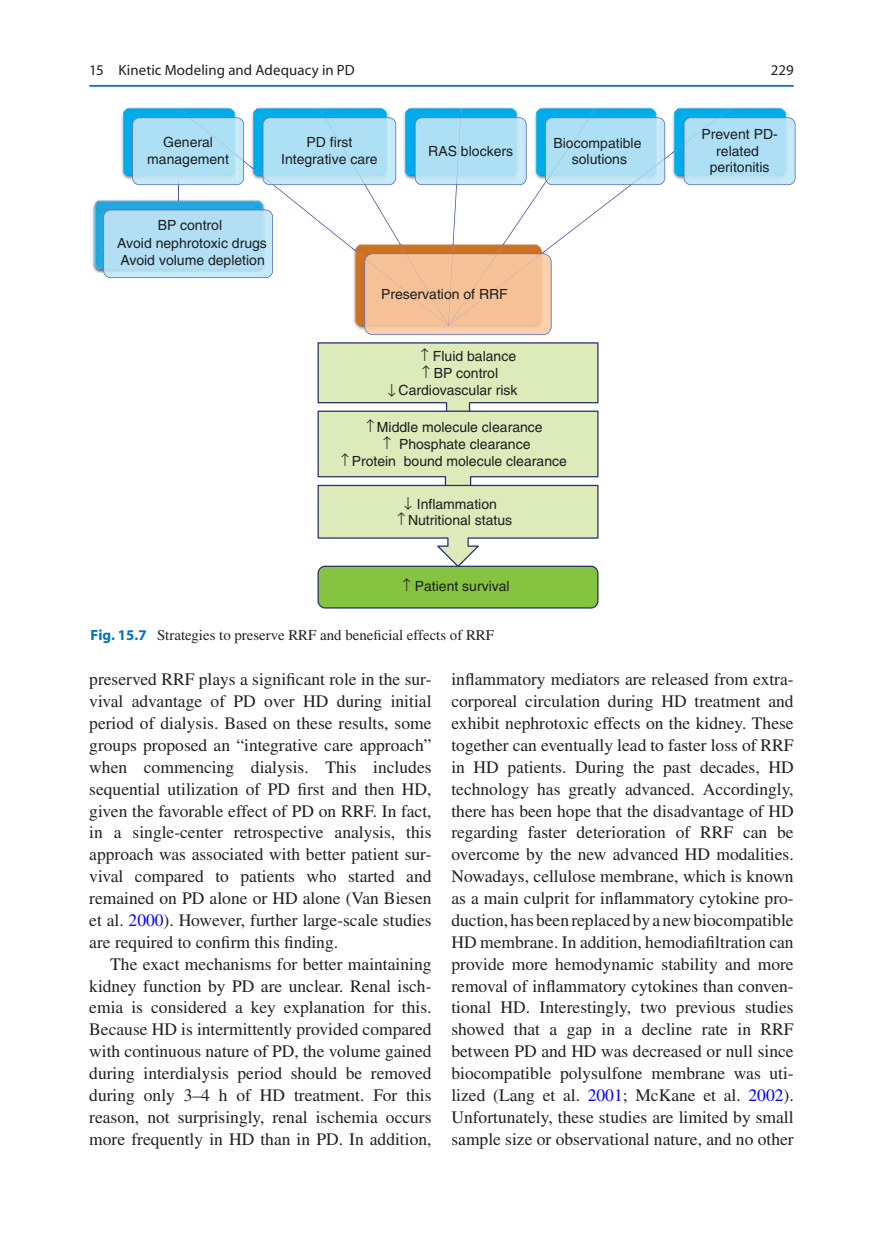
<style>
.page{position:relative;width:883px;height:1260px;background:#fff}
.page>*{position:absolute;margin:0;border:0;box-sizing:border-box;transform-origin:0 0}
.t1{font:17.5px/21.9px "Bmcgvn Times";color:#231f20;text-align:justify}
.t2{font:14.88px "Bmcgvn Times";color:#231f20}
.t3{font:14.88px "Sqmdsj Myriad";letter-spacing:.005em;color:#231f20}
.t4{font:14.88px "Jwlqjl Myriad";color:#231f20}
.t5{font:14px/16.8px "Yhcqjq Helvetica";color:#1d1e1f;text-align:center}
.s1{font-family:"Nqmsrc Myriad";font-weight:700;color:#0073bc}
.s2{color:#0000fa}
</style>
<div class="page">
<img style="left:92px;top:199px;width:11px;height:74px">
<svg style="left:103px;top:108px;width:562px;height:227px"></svg>
<img style="left:671px;top:107px;width:117px;height:73px">
<img style="left:671px;top:108px;width:59px;height:46px">
<svg style="left:684px;top:117px;width:112px;height:68px;background:#afddf2"></svg>
<hr style="left:89px;top:85px;width:705px;height:2px;background:#0073bc">
<svg style="left:318px;top:342px;width:281px;height:267px;background:#ccdead"></svg>
<p class="t3" style="left:89px;top:63px;width:267px">15 Kinetic Modeling and Adequacy in PD</p>
<p class="t4" style="left:771px;top:63px;width:24px">229</p>
<p class="t5" style="left:147px;top:134px;width:83px">General management</p>
<p class="t5" style="left:281px;top:134px;width:98px">PD first<br>Integrative care</p>
<p class="t5" style="left:428px;top:142px;width:86px">RAS blockers</p>
<p class="t5" style="left:554px;top:135px;width:89px;line-height:15.6px">Biocompatible solutions</p>
<p class="t5" style="left:702px;top:126px;width:78px">Prevent PD&shy;related peritonitis</p>
<p class="t5" style="left:117px;top:217px;width:151px;line-height:17.3px">BP control<br>Avoid nephrotoxic drugs<br>Avoid volume depletion</p>
<p class="t5" style="left:381px;top:286px;width:128px">Preservation of RRF</p>
<p class="t5" style="left:421px;top:348px;width:97px;text-align:left">↑ Fluid balance ↑ BP control</p>
<p class="t5" style="left:399px;top:382px;width:121px">Cardiovascular risk</p>
<p class="t5" style="left:341px;top:419px;width:228px">↑ Middle molecule clearance<br>↑ Phosphate clearance<br>↑ Protein bound molecule clearance</p>
<p class="t5" style="left:417px;top:495px;width:82px">Inflammation</p>
<p class="t5" style="left:397px;top:512px;width:116px">↑ Nutritional status</p>
<p class="t5" style="left:402px;top:578px;width:109px">↑ Patient survival</p>
<p class="t2" style="left:91px;top:627px;width:405px"><span class="s1">Fig. 15.7</span> Strategies to preserve RRF and beneficial effects of RRF</p>
<p class="t1" style="left:89px;top:668px;width:344px">preserved RRF plays a significant role in the sur&shy;vival advantage of PD over HD during initial period of dialysis. Based on these results, some groups proposed an “integrative care approach” when commencing dialysis. This includes sequential utilization of PD first and then HD, given the favorable effect of PD on RRF. In fact, in a single-center retrospective analysis, this approach was associated with better patient sur&shy;vival compared to patients who started and remained on PD alone or HD alone (Van Biesen et al. <span class="s2">2000</span>). However, further large-scale studies are required to confirm this finding.</p>
<p class="t1" style="left:89px;top:953px;width:344px;text-indent:21px">The exact mechanisms for better maintaining kidney function by PD are unclear. Renal isch&shy;emia is considered a key explanation for this.<br>Because HD is intermittently provided compared with continuous nature of PD, the volume gained during interdialysis period should be removed during only 3–4 h of HD treatment. For this reason, not surprisingly, renal ischemia occurs more frequently in HD than in PD. In addition,</p>
<p class="t1" style="left:451px;top:668px;width:344px">inflammatory mediators are released from extra&shy;corporeal circulation during HD treatment and exhibit nephrotoxic effects on the kidney. These together can eventually lead to faster loss of RRF in HD patients. During the past decades, HD technology has greatly advanced. Accordingly, there has been hope that the disadvantage of HD regarding faster deterioration of RRF can be overcome by the new advanced HD modalities.<br>Nowadays, cellulose membrane, which is known as a main culprit for inflammatory cytokine pro&shy;duction, has been replaced by a new biocompatible HD membrane. In addition, hemodiafiltration can provide more hemodynamic stability and more removal of inflammatory cytokines than conven&shy;tional HD. Interestingly, two previous studies showed that a gap in a decline rate in RRF between PD and HD was decreased or null since biocompatible polysulfone membrane was uti&shy;lized (Lang et al. <span class="s2">2001</span>; McKane et al. <span class="s2">2002</span>).<br>Unfortunately, these studies are limited by small sample size or observational nature, and no other</p>
</div>
